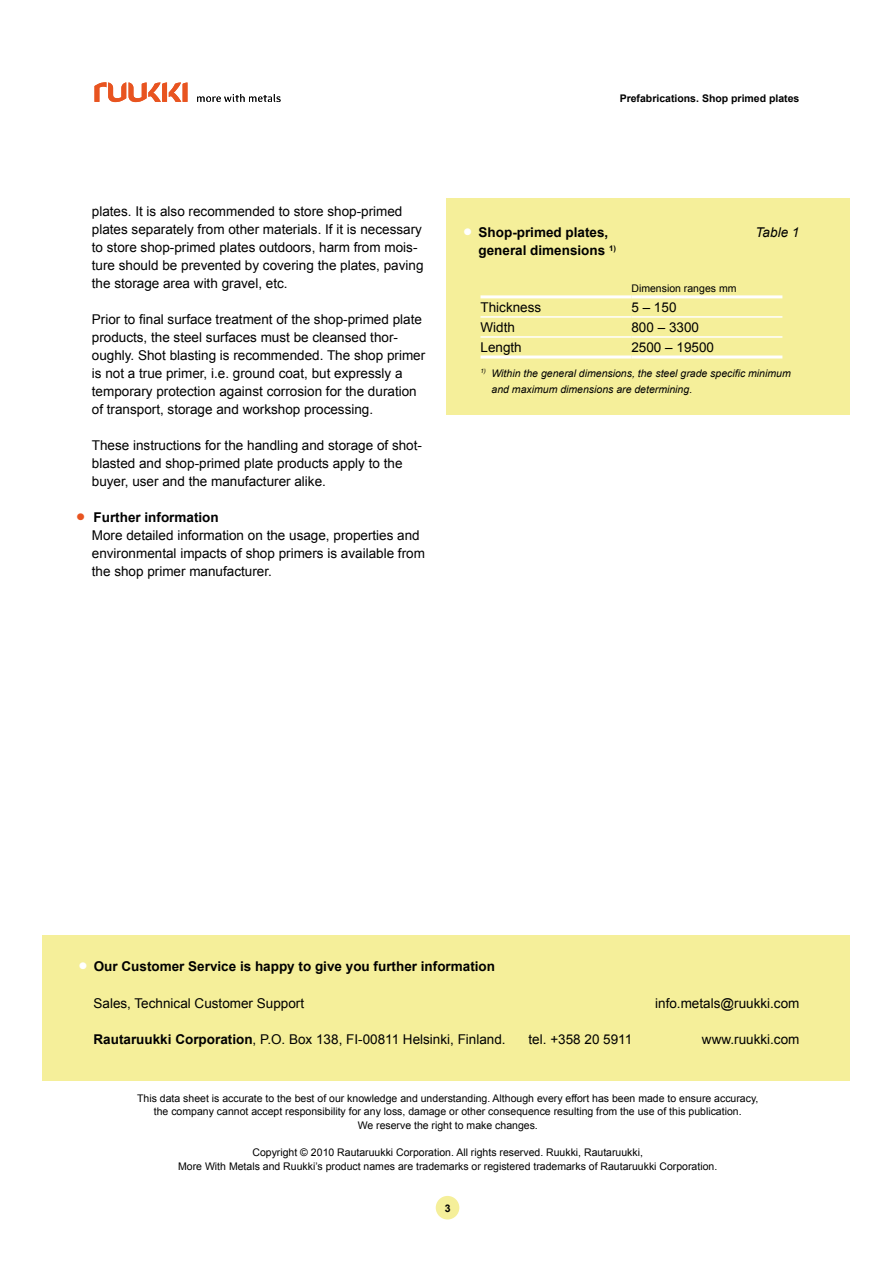
<style>
.page{position:relative;width:893px;height:1263px;background:#fff}
.page>*{position:absolute;margin:0;border:0;box-sizing:border-box;transform-origin:0 0}
.t1{font:13.5px/18px "Arial";color:#000}
.t2{font:700 13.5px "Arial";color:#000}
.t3{font:italic 13.5px "Arial";color:#000}
.t4{font:10.5px/13.6px "Arial";color:#000;text-align:center}
.t5{font:italic 10.5px/15.8px "Arial";color:#000}
.t6{font:700 10.5px "Arial";color:#000}
.s1{font-weight:700;font-size:24px;color:#e85420}
.s2{font-weight:700}
.s3{font-size:24px;color:#fff}
</style>
<div class="page">
<svg style="left:197px;top:94px;width:84px;height:8px"></svg>
<svg style="left:94px;top:82px;width:93px;height:20px"></svg>
<div style="left:446px;top:198px;width:404px;height:216px;background:#f5ef9a"></div>
<hr style="left:480px;top:316px;width:151px;height:2px;background:#fff">
<hr style="left:631px;top:316px;width:151px;height:2px;background:#fff">
<hr style="left:480px;top:295px;width:151px;height:3px;background:#fff">
<hr style="left:631px;top:295px;width:151px;height:3px;background:#fff">
<hr style="left:480px;top:336px;width:151px;height:2px;background:#fff">
<hr style="left:631px;top:336px;width:151px;height:2px;background:#fff">
<hr style="left:480px;top:355px;width:151px;height:3px;background:#fff">
<hr style="left:631px;top:355px;width:151px;height:3px;background:#fff">
<div style="left:43px;top:935px;width:807px;height:146px;background:#f5ef9a"></div>
<div style="left:436px;top:1196px;width:23px;height:23px;background:#f5ef9a;border-radius:50%"></div>
<p class="t6" style="left:620px;top:91px;width:181px">Prefabrications. Shop primed plates</p>
<p class="t1" style="left:92px;top:202px;width:333px">plates. It is also recommended to store shop-primed plates separately from other materials. If it is necessary to store shop-primed plates outdoors, harm from mois&shy;ture should be prevented by covering the plates, paving the storage area with gravel, etc.</p>
<p class="t1" style="left:92px;top:310px;width:335px">Prior to final surface treatment of the shop-primed plate products, the steel surfaces must be cleansed thor&shy;oughly. Shot blasting is recommended. The shop primer is not a true primer, i.e. ground coat, but expressly a temporary protection against corrosion for the duration of transport, storage and workshop processing.</p>
<p class="t1" style="left:92px;top:436px;width:332px">These instructions for the handling and storage of shot&shy;blasted and shop-primed plate products apply to the buyer, user and the manufacturer alike.</p>
<p class="t1" style="left:92px;top:508px;width:335px;text-indent:-15px"><span class="s1">•</span> <span class="s2">Further information<br></span>More detailed information on the usage, properties and environmental impacts of shop primers is available from the shop primer manufacturer.</p>
<p class="t2" style="left:463px;top:223px;width:146px"><span class="s3">•</span> Shop-primed plates,</p>
<p class="t3" style="left:756px;top:224px;width:45px">Table 1</p>
<p class="t2" style="left:478px;top:241px;width:139px">general dimensions <sup>1)</sup></p>
<p class="t4" style="left:631px;top:281px;width:107px">Dimension ranges mm</p>
<p class="t1" style="left:480px;top:298px;width:62px">Thickness</p>
<p class="t1" style="left:631px;top:298px;width:47px">5 – 150</p>
<p class="t1" style="left:480px;top:318px;width:36px">Width</p>
<p class="t1" style="left:631px;top:318px;width:69px">800 – 3300</p>
<p class="t1" style="left:480px;top:338px;width:43px">Length</p>
<p class="t1" style="left:631px;top:338px;width:84px">2500 – 19500</p>
<p class="t5" style="left:491px;top:365px;width:301px;text-indent:-11px"><sup>1)</sup> Within the general dimensions, the steel grade specific minimum and maximum dimensions are determining.</p>
<p class="t2" style="left:79px;top:957px;width:418px"><span class="s3">•</span> Our Customer Service is happy to give you further information</p>
<p class="t1" style="left:94px;top:994px;width:212px">Sales, Technical Customer Support</p>
<p class="t1" style="left:655px;top:994px;width:146px">info.metals@ruukki.com</p>
<p class="t1" style="left:94px;top:1030px;width:414px"><span class="s2">Rautaruukki Corporation</span>, P.O. Box 138, FI-00811 Helsinki, Finland.</p>
<p class="t1" style="left:529px;top:1030px;width:105px">tel. +358 20 5911</p>
<p class="t1" style="left:702px;top:1030px;width:99px">www.ruukki.com</p>
<p class="t4" style="left:137px;top:1091px;width:623px">This data sheet is accurate to the best of our knowledge and understanding. Although every effort has been made to ensure accuracy, the company cannot accept responsibility for any loss, damage or other consequence resulting from the use of this publication.<br>We reserve the right to make changes.</p>
<p class="t4" style="left:178px;top:1146px;width:540px">Copyright © 2010 Rautaruukki Corporation. All rights reserved. Ruukki, Rautaruukki,<br>More With Metals and Ruukki’s product names are trademarks or registered trademarks of Rautaruukki Corporation.</p>
<p class="t6" style="left:445px;top:1201px;width:7px">3</p>
</div>
